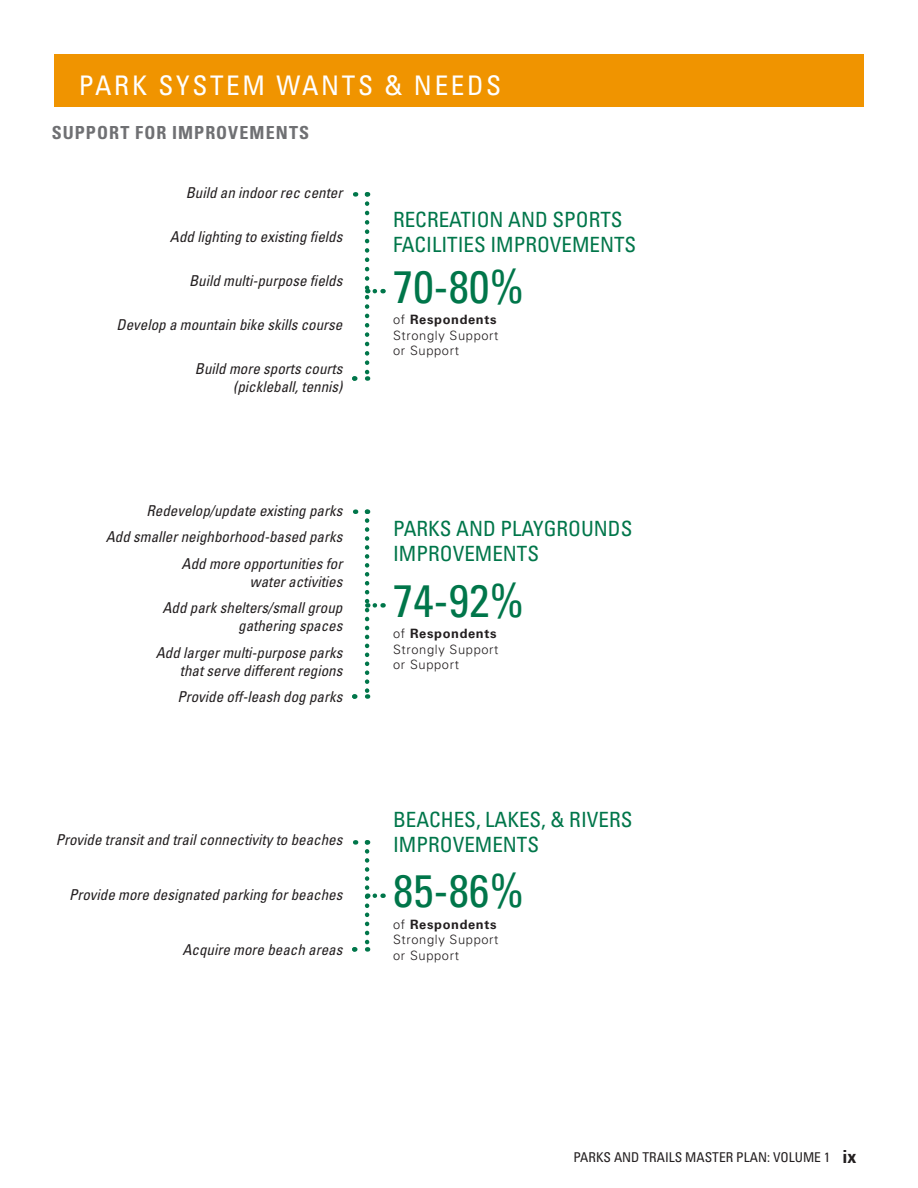
<style>
.page{position:relative;width:918px;height:1188px;background:#fff}
.page>*{position:absolute;margin:0;border:0;box-sizing:border-box;transform-origin:0 0}
.PC_Heading_1{font:condensed 45.6px "Univers";color:#00764a}
.t1{font:condensed 27px "Univers";letter-spacing:.1em;color:#fff}
.PC_Heading_1-2{font:condensed 21px/25.5px "Univers";color:#00764a}
.PC_subhead_1__use{font:700 condensed 18px "Univers";letter-spacing:.055em;color:#6f7073}
.PC_Body_Text_2{font:italic condensed 15px/18px "Univers";color:#231f20;text-align:right}
.t2{font:condensed 13.5px "Univers";color:#231f20}
.PC_Body_Text_2-2{font:300 12.9px/15.5px "Univers";letter-spacing:.05em;color:#231f20}
.s1{font-family:"Univers CE";font-weight:700}
.s2{font-weight:700;font-size:18px}
</style>
<div class="page">
<div style="left:54px;top:54px;width:810px;height:53px;background:#f09400"></div>
<svg style="left:355px;top:192px;width:13px;height:5px"></svg>
<svg style="left:354px;top:204px;width:21px;height:177px"></svg>
<svg style="left:355px;top:509px;width:13px;height:5px"></svg>
<svg style="left:354px;top:521px;width:21px;height:178px"></svg>
<svg style="left:355px;top:840px;width:13px;height:5px"></svg>
<svg style="left:354px;top:851px;width:21px;height:101px"></svg>
<h2 class="t1" style="left:79px;top:68px;width:424px">PARK SYSTEM WANTS &amp; NEEDS</h2>
<p class="PC_subhead_1__use" style="left:52px;top:121px;width:259px">SUPPORT FOR IMPROVEMENTS</p>
<p class="PC_Body_Text_2" style="left:186px;top:184px;width:158px">Build an indoor rec center</p>
<p class="PC_Body_Text_2" style="left:170px;top:228px;width:174px">Add lighting to existing fields</p>
<p class="PC_Body_Text_2" style="left:189px;top:272px;width:155px">Build multi-purpose fields</p>
<p class="PC_Body_Text_2" style="left:117px;top:316px;width:227px">Develop a mountain bike skills course</p>
<p class="PC_Body_Text_2" style="left:195px;top:360px;width:149px">Build more sports courts (pickleball, tennis)</p>
<p class="PC_Body_Text_2" style="left:147px;top:501px;width:197px">Redevelop/update existing parks</p>
<p class="PC_Body_Text_2" style="left:106px;top:528px;width:238px">Add smaller neighborhood-based parks</p>
<p class="PC_Body_Text_2" style="left:182px;top:554px;width:162px">Add more opportunities for water activities</p>
<p class="PC_Body_Text_2" style="left:162px;top:599px;width:181px">Add park shelters/small group gathering spaces</p>
<p class="PC_Body_Text_2" style="left:156px;top:643px;width:188px">Add larger multi-purpose parks that serve different regions</p>
<p class="PC_Body_Text_2" style="left:177px;top:688px;width:166px">Provide off-leash dog parks</p>
<p class="PC_Body_Text_2" style="left:56px;top:831px;width:288px">Provide transit and trail connectivity to beaches</p>
<p class="PC_Body_Text_2" style="left:69px;top:885px;width:275px">Provide more designated parking for beaches</p>
<p class="PC_Body_Text_2" style="left:182px;top:940px;width:161px">Acquire more beach areas</p>
<p class="PC_Heading_1-2" style="left:393px;top:206px;width:245px">RECREATION AND SPORTS<br>FACILITIES IMPROVEMENTS</p>
<p class="PC_Heading_1" style="left:393px;top:258px;width:133px">70-80%</p>
<p class="PC_Body_Text_2-2" style="left:393px;top:312px;width:107px">of <span class="s1">Respondents<br></span>Strongly Support or Support</p>
<p class="PC_Heading_1-2" style="left:393px;top:515px;width:241px">PARKS AND PLAYGROUNDS<br>IMPROVEMENTS</p>
<p class="PC_Heading_1" style="left:393px;top:572px;width:133px">74-92%</p>
<p class="PC_Body_Text_2-2" style="left:393px;top:626px;width:107px">of <span class="s1">Respondents<br></span>Strongly Support or Support</p>
<p class="PC_Heading_1-2" style="left:393px;top:806px;width:241px">BEACHES, LAKES, &amp; RIVERS<br>IMPROVEMENTS</p>
<p class="PC_Heading_1" style="left:393px;top:862px;width:133px">85-86%</p>
<p class="PC_Body_Text_2-2" style="left:393px;top:916px;width:107px">of <span class="s1">Respondents<br></span>Strongly Support or Support</p>
<p class="t2" style="left:573px;top:1149px;width:285px">PARKS AND TRAILS MASTER PLAN: VOLUME 1 <span class="s2">ix</span></p>
</div>
